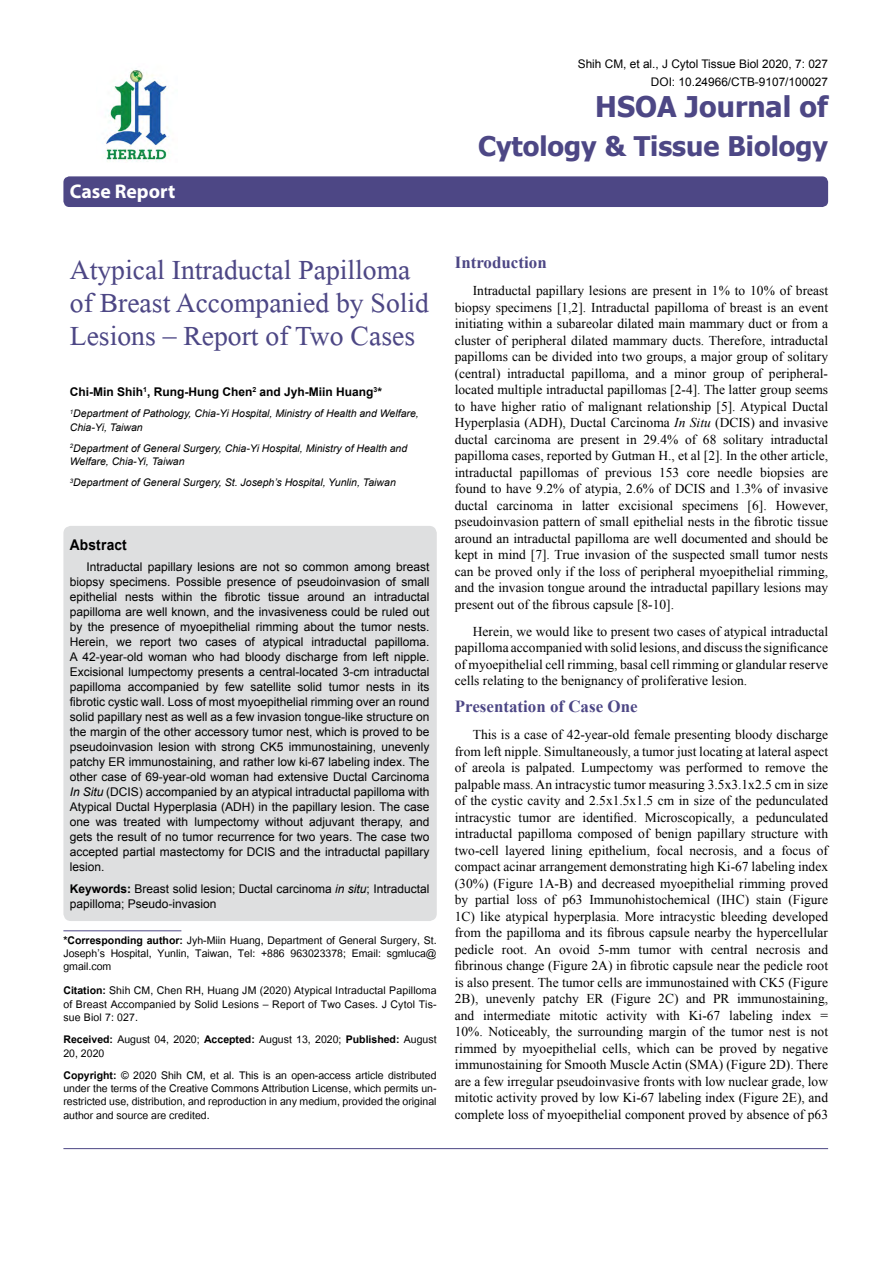
<style>
.page{position:relative;width:893px;height:1263px;background:#fff}
.page>*{position:absolute;margin:0;border:0;box-sizing:border-box;transform-origin:0 0}
.t1{font:41.25px/33px "Microsoft Himalaya";color:#4d4785}
.t2{font:700 28.5px "Tahoma";color:#4d4785}
.t3{font:700 27px "Tahoma";color:#4d4785}
.t4{font:700 19.8px "Myriad Hebrew";color:#fff}
.t5{font:700 16.95px "Times New Roman";color:#4d4785}
.t6{font:700 14.85px "Arial";letter-spacing:.015em;color:#000;scale:.93 1}
.t7{font:14.7px/13.2px "Utsaah";color:#000;text-align:justify}
.t8{font:13.5px/16.5px "Times New Roman";color:#000;text-align:justify}
.t9{font:12px/15px "Arial";color:#000;text-align:justify}
.t10{font:700 12px "Arial";color:#000}
.t11{font:11.85px/18px "Arial";color:#000;text-align:right}
.t12{font:italic 10.5px/13.5px "Arial";color:#000}
.s1{font-style:italic}
.s2{font-weight:700}
</style>
<div class="page">
<div style="left:63px;top:176px;width:765px;height:31px;background:#4d4785;border-radius:6px"></div>
<hr style="left:63px;top:930px;width:118px;height:1px;background:#4d4785">
<img style="left:105px;top:70px;width:64px;height:92px">
<hr style="left:63px;top:1148px;width:765px;height:1px;background:#4d4785">
<div style="left:63px;top:526px;width:374px;height:395px;background:#dedfe0;border-radius:8px"></div>
<h3 class="t4" style="left:70px;top:180px;width:107px">Case Report</h3>
<p class="t11" style="left:578px;top:55px;width:252px">Shih CM, et al., J Cytol Tissue Biol 2020, 7: 027<br>DOI: 10.24966/CTB-9107/100027</p>
<h2 class="t2" style="left:595px;top:87px;width:234px">HSOA Journal of</h2>
<h3 class="t3" style="left:478px;top:128px;width:352px">Cytology &amp; Tissue Biology</h3>
<h1 class="t1" style="left:70px;top:248px;width:361px">Atypical Intraductal Papilloma of Breast Accompanied by Solid<br>Lesions – Report of Two Cases</h1>
<p class="t10" style="left:70px;top:384px;width:314px">Chi-Min Shih<sup>1</sup>, Rung-Hung Chen<sup>2</sup> and Jyh-Miin Huang<sup>3</sup>*</p>
<p class="t12" style="left:70px;top:407px;width:350px"><sup>1</sup>Department of Pathology, Chia-Yi Hospital, Ministry of Health and Welfare,<br>Chia-Yi, Taiwan</p>
<p class="t12" style="left:70px;top:441px;width:339px"><sup>2</sup>Department of General Surgery, Chia-Yi Hospital, Ministry of Health and<br>Welfare, Chia-Yi, Taiwan</p>
<p class="t12" style="left:70px;top:476px;width:327px"><sup>3</sup>Department of General Surgery, St. Joseph’s Hospital, Yunlin, Taiwan</p>
<p class="t6" style="left:70px;top:534px;width:63px">Abstract</p>
<p class="t9" style="left:70px;top:559px;width:361px;text-indent:16px">Intraductal papillary lesions are not so common among breast biopsy specimens. Possible presence of pseudoinvasion of small epithelial nests within the fibrotic tissue around an intraductal papilloma are well known, and the invasiveness could be ruled out by the presence of myoepithelial rimming about the tumor nests.<br>Herein, we report two cases of atypical intraductal papilloma.<br>A 42-year-old woman who had bloody discharge from left nipple.<br>Excisional lumpectomy presents a central-located 3-cm intraductal papilloma accompanied by few satellite solid tumor nests in its fibrotic cystic wall. Loss of most myoepithelial rimming over an round solid papillary nest as well as a few invasion tongue-like structure on the margin of the other accessory tumor nest, which is proved to be pseudoinvasion lesion with strong CK5 immunostaining, unevenly patchy ER immunostaining, and rather low ki-67 labeling index. The other case of 69-year-old woman had extensive Ductal Carcinoma <span class="s1">In Situ</span> (DCIS) accompanied by an atypical intraductal papilloma with Atypical Ductal Hyperplasia (ADH) in the papillary lesion. The case one was treated with lumpectomy without adjuvant therapy, and gets the result of no tumor recurrence for two years. The case two accepted partial mastectomy for DCIS and the intraductal papillary lesion.</p>
<p class="t9" style="left:70px;top:881px;width:361px"><span class="s2">Keywords:</span> Breast solid lesion; Ductal carcinoma <span class="s1">in situ</span>; Intraductal papilloma; Pseudo-invasion</p>
<p class="t7" style="left:63px;top:935px;width:375px"><span class="s2">*Corresponding author:</span> Jyh-Miin Huang, Department of General Surgery, St.<br>Joseph’s Hospital, Yunlin, Taiwan, Tel: +886 963023378; Email: sgmluca@ gmail.com</p>
<p class="t7" style="left:63px;top:985px;width:375px"><span class="s2">Citation:</span> Shih CM, Chen RH, Huang JM (2020) Atypical Intraductal Papilloma of Breast Accompanied by Solid Lesions – Report of Two Cases. J Cytol Tis&shy;sue Biol 7: 027.</p>
<p class="t7" style="left:63px;top:1034px;width:375px"><span class="s2">Received:</span> August 04, 2020; <span class="s2">Accepted:</span> August 13, 2020; <span class="s2">Published:</span> August<br>20, 2020</p>
<p class="t7" style="left:63px;top:1070px;width:375px"><span class="s2">Copyright:</span> © 2020 Shih CM, et al. This is an open-access article distributed under the terms of the Creative Commons Attribution License, which permits un&shy;restricted use, distribution, and reproduction in any medium, provided the original author and source are credited.</p>
<p class="t5" style="left:455px;top:251px;width:93px">Introduction</p>
<p class="t8" style="left:455px;top:282px;width:375px;text-indent:18px">Intraductal papillary lesions are present in 1% to 10% of breast biopsy specimens [1,2]. Intraductal papilloma of breast is an event initiating within a subareolar dilated main mammary duct or from a cluster of peripheral dilated mammary ducts. Therefore, intraductal papilloms can be divided into two groups, a major group of solitary (central) intraductal papilloma, and a minor group of peripheral&shy;located multiple intraductal papillomas [2-4]. The latter group seems to have higher ratio of malignant relationship [5]. Atypical Ductal Hyperplasia (ADH), Ductal Carcinoma <span class="s1">In Situ</span> (DCIS) and invasive ductal carcinoma are present in 29.4% of 68 solitary intraductal papilloma cases, reported by Gutman H., et al [2]. In the other article, intraductal papillomas of previous 153 core needle biopsies are found to have 9.2% of atypia, 2.6% of DCIS and 1.3% of invasive ductal carcinoma in latter excisional specimens [6]. However, pseudoinvasion pattern of small epithelial nests in the fibrotic tissue around an intraductal papilloma are well documented and should be kept in mind [7]. True invasion of the suspected small tumor nests can be proved only if the loss of peripheral myoepithelial rimming, and the invasion tongue around the intraductal papillary lesions may present out of the fibrous capsule [8-10].</p>
<p class="t8" style="left:455px;top:622px;width:375px;text-indent:18px">Herein, we would like to present two cases of atypical intraductal papilloma accompanied with solid lesions, and discuss the significance of myoepithelial cell rimming, basal cell rimming or glandular reserve cells relating to the benignancy of proliferative lesion.</p>
<p class="t5" style="left:455px;top:695px;width:184px">Presentation of Case One</p>
<p class="t8" style="left:455px;top:726px;width:375px;text-indent:18px">This is a case of 42-year-old female presenting bloody discharge from left nipple. Simultaneously, a tumor just locating at lateral aspect of areola is palpated. Lumpectomy was performed to remove the palpable mass. An intracystic tumor measuring 3.5x3.1x2.5 cm in size of the cystic cavity and 2.5x1.5x1.5 cm in size of the pedunculated intracystic tumor are identified. Microscopically, a pedunculated intraductal papilloma composed of benign papillary structure with two-cell layered lining epithelium, focal necrosis, and a focus of compact acinar arrangement demonstrating high Ki-67 labeling index (30%) (Figure 1A-B) and decreased myoepithelial rimming proved by partial loss of p63 Immunohistochemical (IHC) stain (Figure 1C) like atypical hyperplasia. More intracystic bleeding developed from the papilloma and its fibrous capsule nearby the hypercellular pedicle root. An ovoid 5-mm tumor with central necrosis and fibrinous change (Figure 2A) in fibrotic capsule near the pedicle root is also present. The tumor cells are immunostained with CK5 (Figure 2B), unevenly patchy ER (Figure 2C) and PR immunostaining, and intermediate mitotic activity with Ki-67 labeling index = 10%. Noticeably, the surrounding margin of the tumor nest is not rimmed by myoepithelial cells, which can be proved by negative immunostaining for Smooth Muscle Actin (SMA) (Figure 2D). There are a few irregular pseudoinvasive fronts with low nuclear grade, low mitotic activity proved by low Ki-67 labeling index (Figure 2E), and complete loss of myoepithelial component proved by absence of p63</p>
</div>
